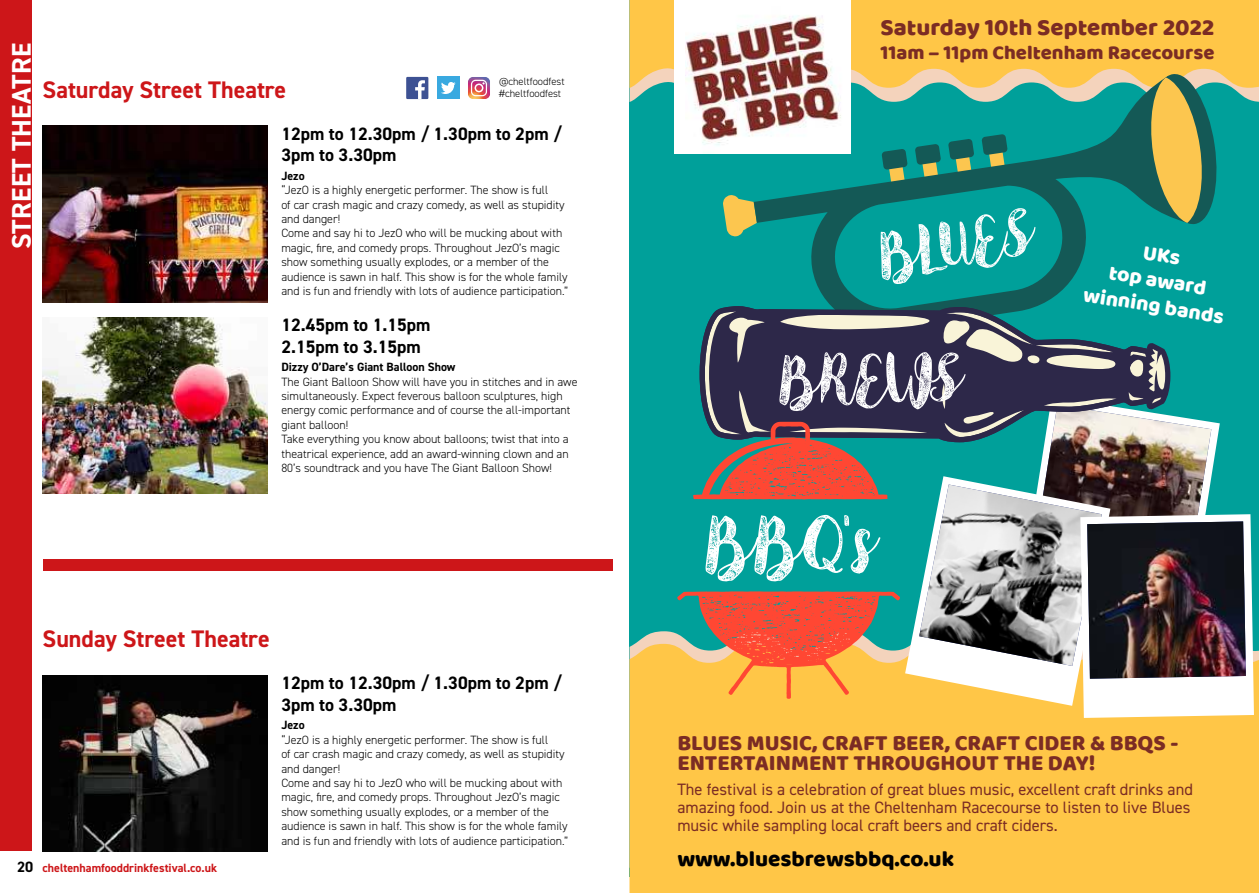
<style>
.page{position:relative;width:1259px;height:893px;background:#fff}
.page>*{position:absolute;margin:0;border:0;box-sizing:border-box;transform-origin:0 0}
.t1{font:74.7px "Angeline Vintage";color:#fff}
.t2{font:63.45px "Angeline Vintage";color:#fff}
.t3{font:61.5px "Angeline Vintage";color:#fff}
.t4{font:700 27px "DIN2014";letter-spacing:.01em;color:#fff}
.t5{font:700 24px "DIN2014";color:#cd1619}
.t6{font:24px "Baloo";color:#7b2c24}
.t7{font:22.5px/19.5px "Baloo";color:#7b2c24}
.t8{font:22.5px "Baloo";color:#000}
.t9{font:21.3px/25.5px "Baloo";color:#fff;text-align:center}
.t10{font:20.25px "Baloo";color:#7b2c24}
.t11{font:700 18px/21.6px "DIN2014";color:#000}
.t12{font:16.5px/18px "DIN2014";color:#7b2c24}
.t13{font:700 15px "DIN2014";color:#000}
.t14{font:300 12px/14.4px "DIN2014";color:#000}
.t15{font:700 12px "DIN2014";color:#000}
.t16{font:700 12px "DIN2014";color:#cd1619}
.t17{font:300 10.5px/12px "DIN2014";color:#000}
</style>
<div class="page">
<img style="left:43px;top:126px;width:224px;height:176px">
<img style="left:43px;top:317px;width:224px;height:177px">
<img style="left:43px;top:675px;width:224px;height:177px">
<div style="left:0;top:0;width:32px;height:850px;background:#cd1619"></div>
<div style="left:406px;top:77px;width:22px;height:22px;background:#3d5193"></div>
<svg style="left:415px;top:80px;width:10px;height:19px"></svg>
<div style="left:437px;top:77px;width:22px;height:22px;background:#39a9e0"></div>
<svg style="left:441px;top:82px;width:14px;height:12px"></svg>
<img style="left:468px;top:77px;width:22px;height:22px">
<svg style="left:471px;top:80px;width:16px;height:16px"></svg>
<div style="left:43px;top:559px;width:570px;height:11px;background:#cd1619"></div>
<div style="left:629px;top:0;width:630px;height:876px;background:#00a09a"></div>
<div style="left:629px;top:644px;width:630px;height:249px;background:#ffc647"></div>
<div style="left:629px;top:0;width:630px;height:88px;background:#ffc647"></div>
<svg style="left:723px;top:195px;width:30px;height:42px"></svg>
<svg style="left:753px;top:76px;width:394px;height:230px"></svg>
<svg style="left:881px;top:149px;width:26px;height:33px"></svg>
<svg style="left:915px;top:144px;width:26px;height:34px"></svg>
<svg style="left:948px;top:139px;width:26px;height:34px"></svg>
<svg style="left:981px;top:134px;width:26px;height:34px"></svg>
<svg style="left:1147px;top:72px;width:73px;height:152px"></svg>
<div style="left:674px;top:0;width:176px;height:153px;background:#fff"></div>
<img style="left:686px;top:15px;width:155px;height:131px">
<svg style="left:719px;top:306px;width:318px;height:3px"></svg>
<svg style="left:677px;top:309px;width:577px;height:409px"></svg>
<img style="left:1087px;top:521px;width:158px;height:158px">
<h3 class="t4" style="left:9px;top:249px;width:208px;rotate:-90deg">STREET THEATRE</h3>
<h3 class="t5" style="left:43px;top:78px;width:245px">Saturday Street Theatre</h3>
<p class="t17" style="left:499px;top:76px;width:67px">@cheltfoodfest #cheltfoodfest</p>
<h3 class="t11" style="left:281px;top:123px;width:282px">12pm to 12.30pm / 1.30pm to 2pm /<br>3pm to 3.30pm</h3>
<p class="t15" style="left:281px;top:170px;width:25px">Jezo</p>
<p class="t14" style="left:281px;top:183px;width:288px">“JezO is a highly energetic performer. The show is full<br>of car crash magic and crazy comedy, as well as stupidity and danger!<br>Come and say hi to JezO who will be mucking about with magic, fire, and comedy props. Throughout JezO’s magic show something usually explodes, or a member of the audience is sawn in half. This show is for the whole family and is fun and friendly with lots of audience participation.”</p>
<h3 class="t11" style="left:281px;top:315px;width:151px">12.45pm to 1.15pm<br>2.15pm to 3.15pm</h3>
<p class="t15" style="left:281px;top:361px;width:176px">Dizzy O’Dare’s Giant Balloon Show</p>
<p class="t14" style="left:281px;top:375px;width:298px">The Giant Balloon Show will have you in stitches and in awe simultaneously. Expect feverous balloon sculptures, high energy comic performance and of course the all-important giant balloon!<br>Take everything you know about balloons; twist that into a theatrical experience, add an award-winning clown and an 80’s soundtrack and you have The Giant Balloon Show!</p>
<h3 class="t5" style="left:43px;top:628px;width:229px">Sunday Street Theatre</h3>
<p class="t13" style="left:17px;top:859px;width:18px">20</p>
<p class="t16" style="left:43px;top:862px;width:176px">cheltenhamfooddrinkfestival.co.uk</p>
<h3 class="t11" style="left:281px;top:673px;width:282px">12pm to 12.30pm / 1.30pm to 2pm /<br>3pm to 3.30pm</h3>
<p class="t15" style="left:281px;top:720px;width:25px">Jezo</p>
<p class="t14" style="left:281px;top:733px;width:288px">“JezO is a highly energetic performer. The show is full<br>of car crash magic and crazy comedy, as well as stupidity and danger!<br>Come and say hi to JezO who will be mucking about with magic, fire, and comedy props. Throughout JezO’s magic show something usually explodes, or a member of the audience is sawn in half. This show is for the whole family and is fun and friendly with lots of audience participation.”</p>
<h3 class="t6" style="left:880px;top:18px;width:335px">Saturday 10th September 2022</h3>
<h3 class="t10" style="left:880px;top:45px;width:336px">11am – 11pm Cheltenham Racecourse</h3>
<h3 class="t3" style="left:873px;top:230px;width:156px;rotate:-9deg">BLUES</h3>
<h2 class="t2" style="left:778px;top:352px;width:183px">BREWS</h2>
<h1 class="t1" style="left:704px;top:512px;width:169px">BBQ's</h1>
<h3 class="t9" style="left:1093px;top:232px;width:143px;rotate:9deg">UKs<br>top award winning bands</h3>
<h3 class="t7" style="left:677px;top:734px;width:502px">BLUES MUSIC, CRAFT BEER, CRAFT CIDER &amp; BBQS -<br>ENTERTAINMENT THROUGHOUT THE DAY!</h3>
<h3 class="t12" style="left:677px;top:781px;width:517px">The festival is a celebration of great blues music, excellent craft drinks and amazing food. Join us at the Cheltenham Racecourse to listen to live Blues music while sampling local craft beers and craft ciders.</h3>
<h3 class="t8" style="left:677px;top:850px;width:278px">www.bluesbrewsbbq.co.uk</h3>
</div>
